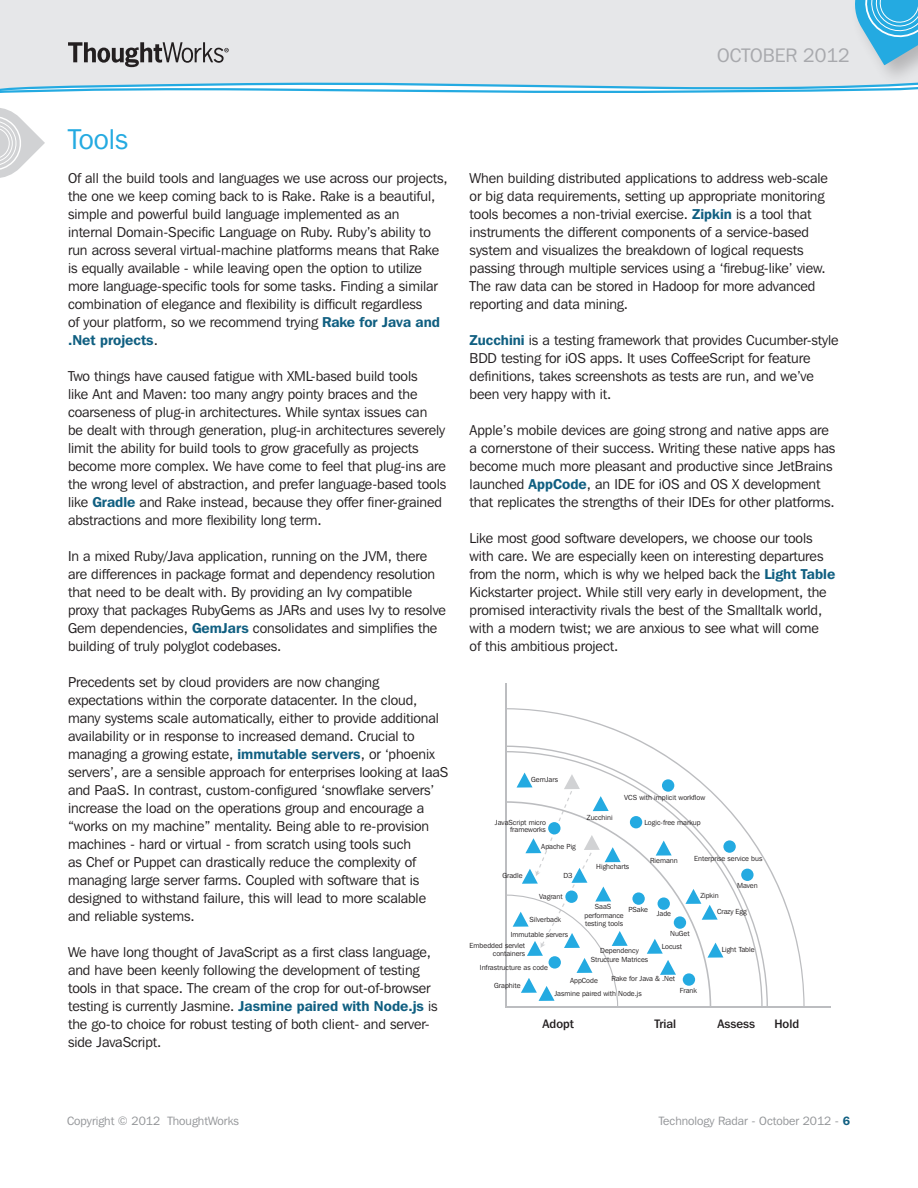
<style>
.page{position:relative;width:918px;height:1188px;background:#fff}
.page>*{position:absolute;margin:0;border:0;box-sizing:border-box;transform-origin:0 0}
.t1{font:28.5px "Franklin Gothic IT Cby BT";color:#24aae1}
.t2{font:19.5px "Franklin Gothic IT Cby BT";color:#a8a9ad}
.t3{font:14.25px/18px "Franklin Gothic IT Cby BT";letter-spacing:-.005em;color:#231f20}
.t4{font:500 12.15px "Franklin Gothic IT Cby BT";color:#231f20}
.t5{font:12px "Franklin Gothic IT Cby BT";color:#939598}
.t6{font:7.35px/8.9px "Franklin Gothic IT Cby BT";color:#231f20;text-align:right}
.s1{font-weight:600;color:#105f81}
</style>
<div class="page">
<hr style="left:506px;top:683px;width:1px;height:324px;background:#bcbdc0">
<hr style="left:506px;top:1006px;width:325px;height:1px;background:#bcbdc0">
<svg style="left:507px;top:708px;width:298px;height:298px"></svg>
<div style="left:723px;top:840px;width:13px;height:13px;background:#24aae1;border-radius:50%"></div>
<div style="left:741px;top:869px;width:13px;height:12px;background:#24aae1;border-radius:50%"></div>
<svg style="left:507px;top:773px;width:216px;height:233px"></svg>
<svg style="left:0;top:108px;width:45px;height:70px"></svg>
<div style="left:0;top:0;width:850px;height:81px;background:#e6e7e9"></div>
<svg style="left:68px;top:42px;width:161px;height:25px;background:#a7a6a8"></svg>
<div style="left:850px;top:0;width:68px;height:87px;background:#231f20;opacity:.25"></div>
<svg style="left:849px;top:0;width:69px;height:65px;background:#6ec0e2"></svg>
<svg style="left:0;top:81px;width:918px;height:12px"></svg>
<h2 class="t2" style="left:717px;top:44px;width:134px">OCTOBER 2012</h2>
<h1 class="t1" style="left:68px;top:122px;width:62px">Tools</h1>
<p class="t3" style="left:68px;top:169px;width:381px">Of all the build tools and languages we use across our projects, the one we keep coming back to is Rake. Rake is a beautiful, simple and powerful build language implemented as an<br>internal Domain-Specific Language on Ruby. Ruby’s ability to run across several virtual-machine platforms means that Rake is equally available - while leaving open the option to utilize more language-specific tools for some tasks. Finding a similar combination of elegance and flexibility is difficult regardless<br>of your platform, so we recommend trying <span class="s1">Rake for Java and .Net projects</span>.</p>
<p class="t3" style="left:68px;top:367px;width:380px">Two things have caused fatigue with XML-based build tools<br>like Ant and Maven: too many angry pointy braces and the coarseness of plug-in architectures. While syntax issues can<br>be dealt with through generation, plug-in architectures severely limit the ability for build tools to grow gracefully as projects become more complex. We have come to feel that plug-ins are the wrong level of abstraction, and prefer language-based tools like <span class="s1">Gradle</span> and Rake instead, because they offer finer-grained abstractions and more flexibility long term.</p>
<p class="t3" style="left:68px;top:547px;width:380px">In a mixed Ruby/Java application, running on the JVM, there are differences in package format and dependency resolution that need to be dealt with. By providing an Ivy compatible proxy that packages RubyGems as JARs and uses Ivy to resolve Gem dependencies, <span class="s1">GemJars</span> consolidates and simplifies the building of truly polyglot codebases.</p>
<p class="t3" style="left:68px;top:673px;width:382px">Precedents set by cloud providers are now changing expectations within the corporate datacenter. In the cloud, many systems scale automatically, either to provide additional availability or in response to increased demand. Crucial to managing a growing estate, <span class="s1">immutable servers</span>, or ‘phoenix servers’, are a sensible approach for enterprises looking at IaaS and PaaS. In contrast, custom-configured ‘snowflake servers’ increase the load on the operations group and encourage a “works on my machine” mentality. Being able to re-provision machines - hard or virtual - from scratch using tools such<br>as Chef or Puppet can drastically reduce the complexity of managing large server farms. Coupled with software that is designed to withstand failure, this will lead to more scalable and reliable systems.</p>
<p class="t3" style="left:68px;top:943px;width:371px">We have long thought of JavaScript as a first class language, and have been keenly following the development of testing tools in that space. The cream of the crop for out-of-browser testing is currently Jasmine. <span class="s1">Jasmine paired with Node.js</span> is the go-to choice for robust testing of both client- and server&shy;side JavaScript.</p>
<p class="t3" style="left:470px;top:169px;width:360px">When building distributed applications to address web-scale or big data requirements, setting up appropriate monitoring tools becomes a non-trivial exercise. <span class="s1">Zipkin</span> is a tool that instruments the different components of a service-based system and visualizes the breakdown of logical requests passing through multiple services using a ‘firebug-like’ view.<br>The raw data can be stored in Hadoop for more advanced reporting and data mining.</p>
<p class="t3" style="left:470px;top:331px;width:371px"><span class="s1">Zucchini</span> is a testing framework that provides Cucumber-style BDD testing for iOS apps. It uses CoffeeScript for feature definitions, takes screenshots as tests are run, and we’ve been very happy with it.</p>
<p class="t3" style="left:470px;top:421px;width:367px">Apple’s mobile devices are going strong and native apps are a cornerstone of their success. Writing these native apps has become much more pleasant and productive since JetBrains launched <span class="s1">AppCode</span>, an IDE for iOS and OS X development that replicates the strengths of their IDEs for other platforms.</p>
<p class="t3" style="left:470px;top:529px;width:367px">Like most good software developers, we choose our tools with care. We are especially keen on interesting departures from the norm, which is why we helped back the <span class="s1">Light Table </span>Kickstarter project. While still very early in development, the promised interactivity rivals the best of the Smalltalk world, with a modern twist; we are anxious to see what will come<br>of this ambitious project.</p>
<p class="t6" style="left:531px;top:775px;width:28px">GemJars</p>
<p class="t6" style="left:495px;top:819px;width:52px;line-height:7.4px">JavaScript micro frameworks</p>
<p class="t6" style="left:502px;top:871px;width:22px">Gradle</p>
<p class="t6" style="left:541px;top:842px;width:36px">Apache Pig</p>
<p class="t6" style="left:563px;top:871px;width:11px">D3</p>
<p class="t6" style="left:539px;top:891px;width:25px">Vagrant</p>
<p class="t6" style="left:587px;top:812px;width:27px">Zucchini</p>
<p class="t6" style="left:624px;top:793px;width:83px">VCS with implicit workflow</p>
<p class="t6" style="left:645px;top:818px;width:58px">Logic-free markup</p>
<p class="t6" style="left:596px;top:862px;width:35px">Highcharts</p>
<p class="t6" style="left:650px;top:856px;width:29px">Riemann</p>
<p class="t6" style="left:694px;top:854px;width:70px">Enterprise service bus</p>
<p class="t6" style="left:700px;top:891px;width:20px">Zipkin</p>
<p class="t6" style="left:737px;top:881px;width:22px">Maven</p>
<p class="t6" style="left:585px;top:902px;width:41px;text-align:center">SaaS performance testing tools</p>
<p class="t6" style="left:591px;top:946px;width:59px;text-align:center">Dependency<br>Structure Matrices</p>
<p class="t6" style="left:628px;top:904px;width:21px">PSake</p>
<p class="t6" style="left:657px;top:909px;width:16px">Jade</p>
<p class="t6" style="left:670px;top:929px;width:21px">NuGet</p>
<p class="t6" style="left:530px;top:915px;width:33px">Silverback</p>
<p class="t6" style="left:511px;top:930px;width:59px">Immutable servers</p>
<p class="t6" style="left:470px;top:942px;width:57px;line-height:7.4px">Embedded servlet containers</p>
<p class="t6" style="left:662px;top:942px;width:22px">Locust</p>
<p class="t6" style="left:611px;top:974px;width:65px">Rake for Java &amp; .Net</p>
<p class="t6" style="left:480px;top:963px;width:70px">Infrastructure as code</p>
<p class="t6" style="left:554px;top:973px;width:89px;line-height:13.5px;text-align:left;text-indent:16px">AppCode<br>Jasmine paired with Node.js</p>
<p class="t6" style="left:494px;top:981px;width:28px">Graphite</p>
<p class="t6" style="left:680px;top:986px;width:19px">Frank</p>
<p class="t6" style="left:717px;top:907px;width:31px">Crazy Egg</p>
<p class="t6" style="left:722px;top:945px;width:34px">Light Table</p>
<p class="t4" style="left:543px;top:1016px;width:33px">Adopt</p>
<p class="t4" style="left:654px;top:1016px;width:23px">Trial</p>
<p class="t4" style="left:717px;top:1016px;width:39px">Assess</p>
<p class="t4" style="left:774px;top:1016px;width:26px">Hold</p>
<p class="t5" style="left:67px;top:1113px;width:173px">Copyright © 2012 ThoughtWorks</p>
<p class="t5" style="left:659px;top:1114px;width:193px">Technology Radar - October 2012 - <span class="s1">6</span></p>
</div>
